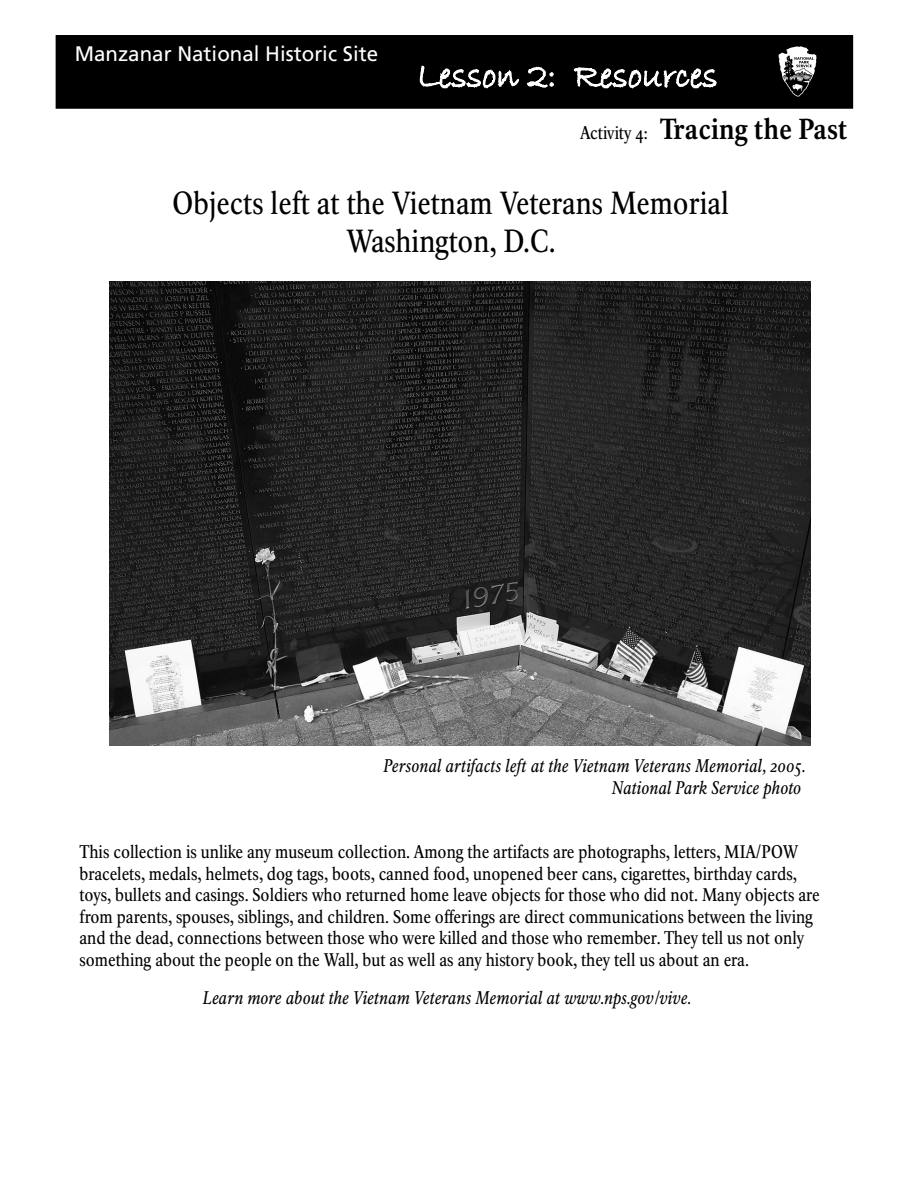
<style>
.page{position:relative;width:918px;height:1188px;background:#fff}
.page>*{position:absolute;margin:0;border:0;box-sizing:border-box;transform-origin:0 0}
.t1{font:31.5px/37.8px "NPS Rawlinson Cd";color:#000;text-align:center}
.t2{font:700 28.5px "NPS Rawlinson Cd";color:#000}
.t3{font:21px "Frutiger";color:#fff}
.t4{font:18px/21.6px "NPS Rawlinson Cd";color:#000}
.t5{font:italic 18px/21.6px "NPS Rawlinson Cd";color:#000;text-align:right}
.s1{font-weight:400;font-size:18px}
</style>
<div class="page">
<img style="left:110px;top:282px;width:700px;height:463px">
<div style="left:56px;top:35px;width:797px;height:74px;background:#000;border:2px solid #000"></div>
<svg style="left:419px;top:65px;width:135px;height:24px"></svg>
<svg style="left:573px;top:67px;width:145px;height:42px"></svg>
<img style="left:779px;top:46px;width:38px;height:50px">
<p class="t3" style="left:75px;top:42px;width:305px">Manzanar National Historic Site</p>
<h2 class="t2" style="left:580px;top:112px;width:269px"><span class="s1">Activity 4:</span> Tracing the Past</h2>
<h1 class="t1" style="left:173px;top:184px;width:558px">Objects left at the Vietnam Veterans Memorial<br>Washington, D.C.</h1>
<p class="t5" style="left:384px;top:756px;width:423px">Personal artifacts left at the Vietnam Veterans Memorial, 2005.<br>National Park Service photo</p>
<p class="t4" style="left:80px;top:841px;width:742px">This collection is unlike any museum collection. Among the artifacts are photographs, letters, MIA/POW bracelets, medals, helmets, dog tags, boots, canned food, unopened beer cans, cigarettes, birthday cards, toys, bullets and casings. Soldiers who returned home leave objects for those who did not. Many objects are from parents, spouses, siblings, and children. Some offerings are direct communications between the living and the dead, connections between those who were killed and those who remember. They tell us not only something about the people on the Wall, but as well as any history book, they tell us about an era.</p>
<p class="t5" style="left:203px;top:988px;width:490px">Learn more about the Vietnam Veterans Memorial at www.nps.gov/vive.</p>
</div>
